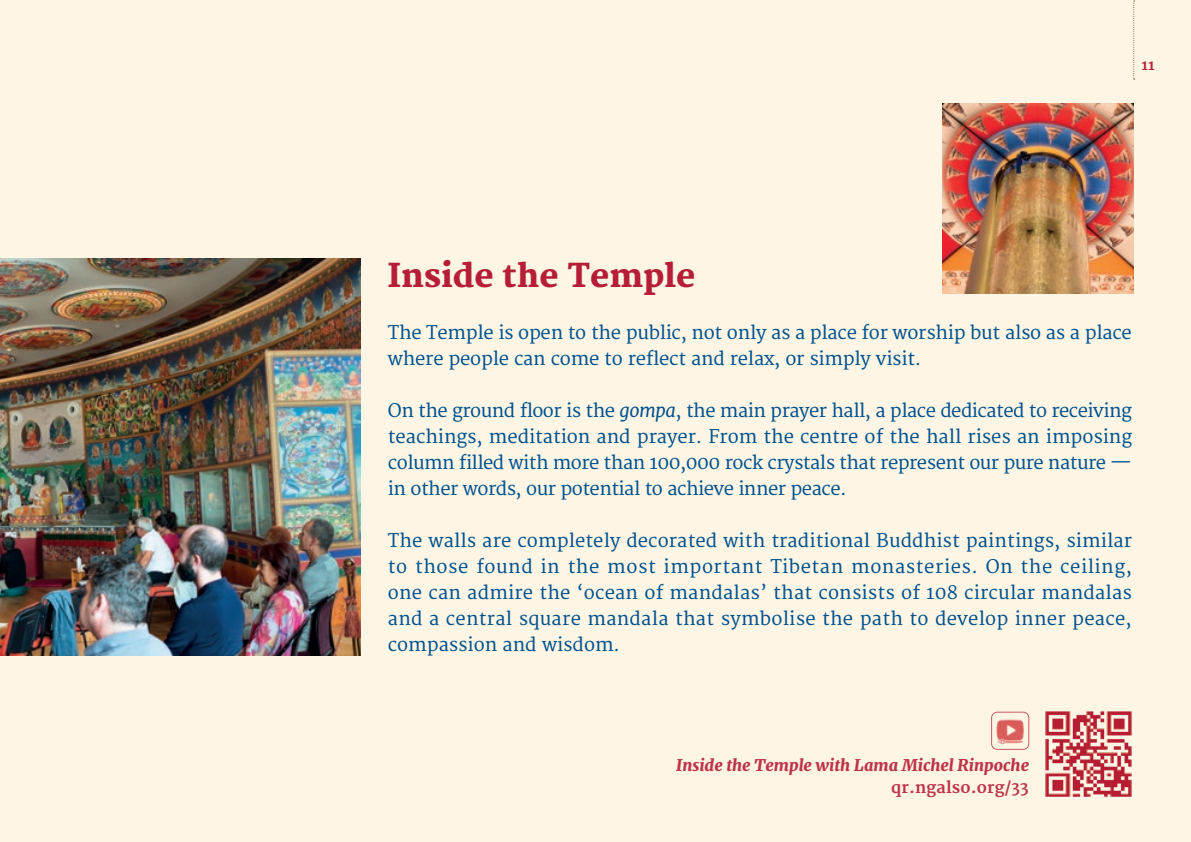
<style>
.page{position:relative;width:1191px;height:842px;background:#fef5e5}
.page>*{position:absolute;margin:0;border:0;box-sizing:border-box;transform-origin:0 0}
.Titolos{font:800 32px "Merriweather";color:#b61e37}
.TEXT_merriweather{font:18.4px/26px "Merriweather";letter-spacing:-.015em;color:#01528f;text-align:justify}
.t1{font:italic 800 16px "Merriweather";color:#b61e37}
.t2{font:700 16px "Merriweather";letter-spacing:.01em;color:#b61e37}
.t3{font:700 14px "Merriweather";color:#b61e37}
.s1{font-style:italic}
</style>
<div class="page">
<svg style="left:1133px;top:1px;width:1px;height:79px"></svg>
<img style="left:1045px;top:711px;width:87px;height:86px">
<img style="left:0;top:258px;width:361px;height:397px">
<img style="left:942px;top:103px;width:191px;height:190px">
<img style="left:992px;top:712px;width:36px;height:37px">
<div style="left:991px;top:712px;width:38px;height:38px;border:1px solid #b61e37;border-radius:6px"></div>
<p class="t3" style="left:1141px;top:56px;width:15px">11</p>
<p class="Titolos" style="left:388px;top:257px;width:309px">Inside the Temple</p>
<p class="TEXT_merriweather" style="left:388px;top:321px;width:745px">The Temple is open to the public, not only as a place for worship but also as a place where people can come to reflect and relax, or simply visit.</p>
<p class="TEXT_merriweather" style="left:388px;top:399px;width:745px">On the ground floor is the <span class="s1">gompa</span>, the main prayer hall, a place dedicated to receiving teachings, meditation and prayer. From the centre of the hall rises an imposing column filled with more than 100,000 rock crystals that represent our pure nature — in other words, our potential to achieve inner peace.</p>
<p class="TEXT_merriweather" style="left:388px;top:529px;width:745px">The walls are completely decorated with traditional Buddhist paintings, similar to those found in the most important Tibetan monasteries. On the ceiling, one can admire the ‘ocean of mandalas’ that consists of 108 circular mandalas and a central square mandala that symbolise the path to develop inner peace, compassion and wisdom.</p>
<p class="t1" style="left:676px;top:755px;width:354px">Inside the Temple with Lama Michel Rinpoche</p>
<p class="t2" style="left:891px;top:778px;width:139px">qr.ngalso.org/33</p>
</div>
